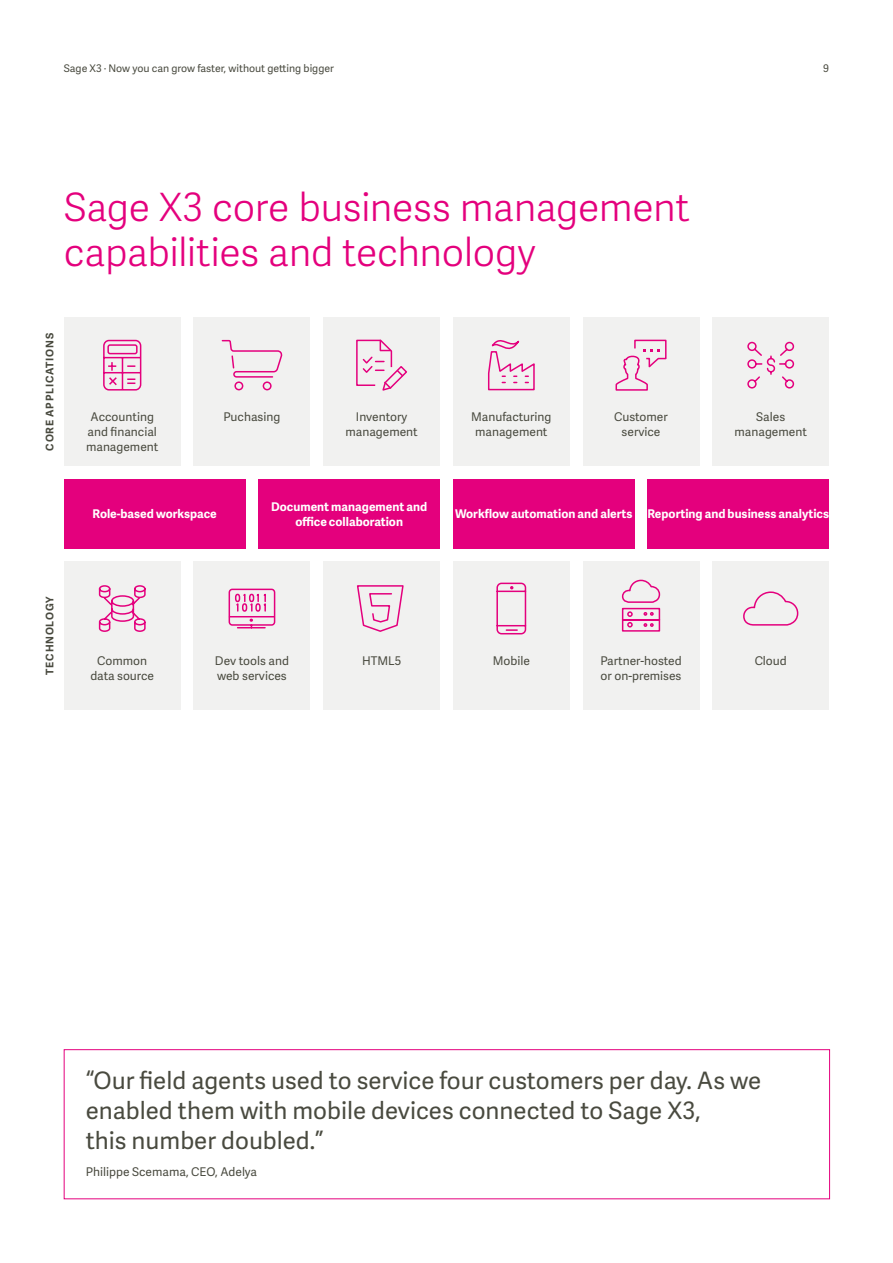
<style>
.page{position:relative;width:893px;height:1263px;background:#fff}
.page>*{position:absolute;margin:0;border:0;box-sizing:border-box;transform-origin:0 0}
.t1{font:39px/45px "Adelle Sans SAGE Lt";letter-spacing:-.01em;color:#e4007d}
.t2{font:24px/30px "Adelle Sans SAGE";color:#494a3f}
.t3{font:12px/15px "Adelle Sans SAGE";color:#494a3f;text-align:center}
.t4{font:700 12px/15px "Adelle Sans SAGE";color:#fff;text-align:center}
.t5{font:10.5px "Adelle Sans SAGE";color:#494a3f}
.t6{font:700 10.5px "Adelle Sans SAGE";letter-spacing:.075em;color:#494a3f}
</style>
<div class="page">
<div style="left:64px;top:317px;width:117px;height:149px;background:#f1f1f0"></div>
<div style="left:193px;top:317px;width:117px;height:149px;background:#f1f1f0"></div>
<svg style="left:103px;top:339px;width:39px;height:52px"></svg>
<svg style="left:221px;top:339px;width:62px;height:52px"></svg>
<div style="left:323px;top:317px;width:117px;height:149px;background:#f1f1f0"></div>
<div style="left:453px;top:317px;width:117px;height:149px;background:#f1f1f0"></div>
<svg style="left:356px;top:339px;width:51px;height:52px"></svg>
<svg style="left:487px;top:340px;width:48px;height:51px"></svg>
<div style="left:583px;top:317px;width:116px;height:149px;background:#f1f1f0"></div>
<div style="left:712px;top:317px;width:117px;height:149px;background:#f1f1f0"></div>
<svg style="left:615px;top:339px;width:52px;height:52px"></svg>
<svg style="left:747px;top:341px;width:48px;height:48px"></svg>
<div style="left:64px;top:479px;width:182px;height:69px;background:#e4007d"></div>
<div style="left:258px;top:479px;width:182px;height:69px;background:#e4007d"></div>
<div style="left:453px;top:479px;width:182px;height:69px;background:#e4007d"></div>
<div style="left:647px;top:479px;width:182px;height:69px;background:#e4007d"></div>
<div style="left:64px;top:561px;width:117px;height:149px;background:#f1f1f0"></div>
<div style="left:193px;top:561px;width:117px;height:149px;background:#f1f1f0"></div>
<div style="left:323px;top:561px;width:117px;height:149px;background:#f1f1f0"></div>
<div style="left:453px;top:561px;width:117px;height:149px;background:#f1f1f0"></div>
<div style="left:583px;top:561px;width:116px;height:149px;background:#f1f1f0"></div>
<div style="left:712px;top:561px;width:117px;height:149px;background:#f1f1f0"></div>
<svg style="left:98px;top:585px;width:48px;height:47px"></svg>
<svg style="left:228px;top:588px;width:48px;height:41px"></svg>
<hr style="left:229px;top:616px;width:46px;height:1px;background:#e4007d">
<svg style="left:357px;top:585px;width:47px;height:47px"></svg>
<svg style="left:496px;top:582px;width:31px;height:53px"></svg>
<svg style="left:621px;top:579px;width:40px;height:53px"></svg>
<svg style="left:743px;top:591px;width:56px;height:35px"></svg>
<div style="left:64px;top:1049px;width:766px;height:150px;border:1px solid #e4007d"></div>
<p class="t5" style="left:64px;top:61px;width:272px">Sage X3 · Now you can grow faster, without getting bigger</p>
<p class="t5" style="left:823px;top:61px;width:7px">9</p>
<h1 class="t1" style="left:64px;top:183px;width:627px">Sage X3 core business management capabilities and technology</h1>
<p class="t6" style="left:42px;top:451px;width:119px;rotate:-90deg">CORE APPLICATIONS</p>
<p class="t3" style="left:86px;top:409px;width:74px">Accounting and financial management</p>
<p class="t3" style="left:224px;top:409px;width:58px">Puchasing</p>
<p class="t3" style="left:345px;top:409px;width:74px">Inventory management</p>
<p class="t3" style="left:471px;top:409px;width:82px">Manufacturing management</p>
<p class="t3" style="left:614px;top:409px;width:55px">Customer service</p>
<p class="t3" style="left:734px;top:409px;width:74px">Sales management</p>
<p class="t4" style="left:93px;top:506px;width:126px">Role-based workspace</p>
<p class="t4" style="left:271px;top:498px;width:157px">Document management and office collaboration</p>
<p class="t4" style="left:455px;top:506px;width:376px">Workflow automation and alerts Reporting and business analytics</p>
<p class="t6" style="left:42px;top:674px;width:80px;rotate:-90deg">TECHNOLOGY</p>
<p class="t3" style="left:90px;top:653px;width:65px">Common data source</p>
<p class="t3" style="left:215px;top:653px;width:75px;text-align:left">Dev tools and web services</p>
<p class="t3" style="left:362px;top:653px;width:41px">HTML5</p>
<p class="t3" style="left:493px;top:653px;width:39px">Mobile</p>
<p class="t3" style="left:600px;top:653px;width:83px;text-align:left">Partner-hosted or on-premises</p>
<p class="t3" style="left:755px;top:653px;width:34px">Cloud</p>
<h2 class="t2" style="left:86px;top:1065px;width:677px">“Our field agents used to service four customers per day. As we enabled them with mobile devices connected to Sage X3,<br>this number doubled.”</h2>
<p class="t3" style="left:86px;top:1164px;width:173px">Philippe Scemama, CEO, Adelya</p>
</div>
